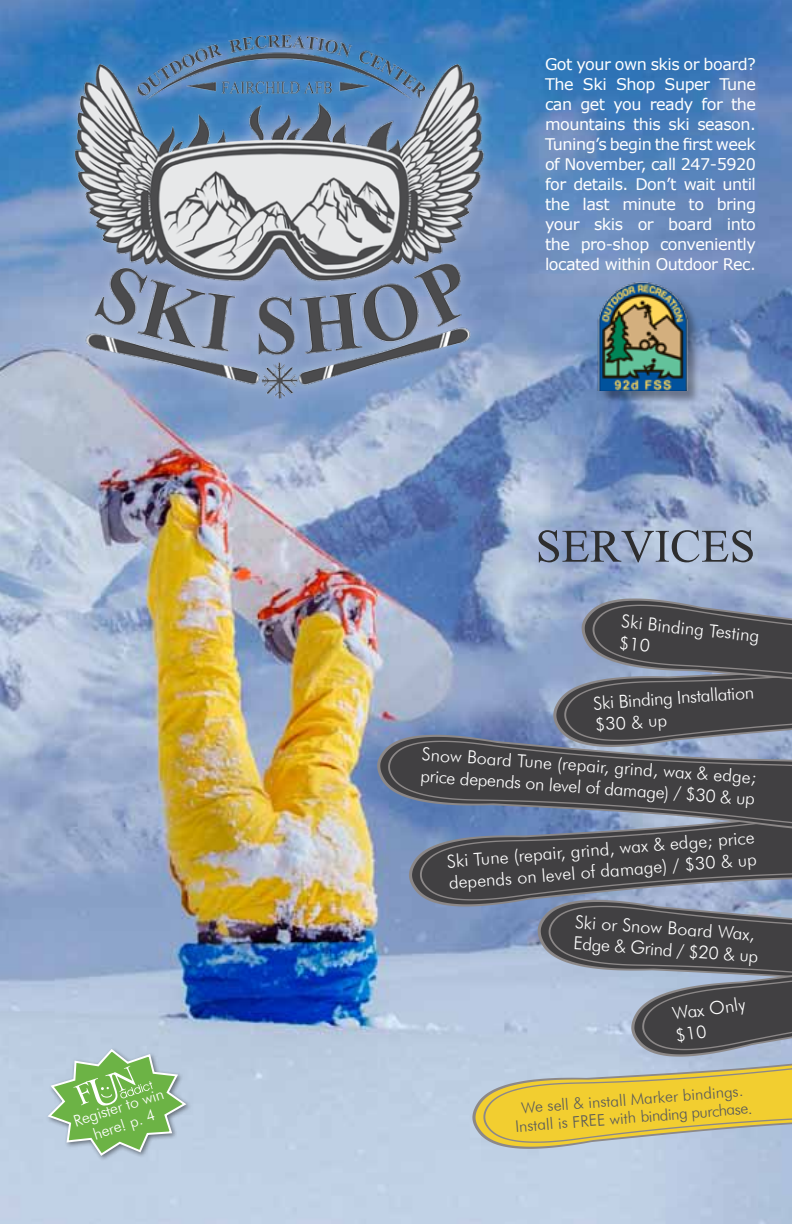
<style>
.page{position:relative;width:792px;height:1224px;background:#fff}
.page>*{position:absolute;margin:0;border:0;box-sizing:border-box;transform-origin:0 0}
.t1{font:70.6px "Angsana New";color:#2e2e2f}
.t2{font:300 18px/21.6px "Futura BT";color:#fff}
.t3{font:16px/20px "Verdana";letter-spacing:-.03em;color:#fff;text-align:justify}
.t4{font:300 16px/18px "Futura BT";color:#58595b;text-align:center}
.t5{font:300 16px/18px "Futura BT";color:#fff;text-align:center}
</style>
<div class="page">
<img style="left:0;top:0;width:792px;height:1224px">
<div style="left:599px;top:284px;width:101px;height:119px;background:#000;opacity:.33"></div>
<img style="left:596px;top:281px;width:92px;height:109px">
<div style="left:45px;top:1047px;width:147px;height:115px;background:#bfd0e4"></div>
<svg style="left:48px;top:1048px;width:140px;height:109px"></svg>
<img style="left:54px;top:13px;width:465px;height:432px">
<svg style="left:377px;top:598px;width:415px;height:459px"></svg>
<svg style="left:472px;top:1064px;width:320px;height:85px"></svg>
<p class="t5" style="left:71px;top:1113px;width:95px;rotate:-18deg">Register to win here! p. 4</p>
<p class="t3" style="left:545px;top:54px;width:213px">Got your own skis or board?<br>The Ski Shop Super Tune can get you ready for the mountains this ski season.<br>Tuning’s begin the first week of November, call 247-5920 for details. Don’t wait until the last minute to bring your skis or board into the pro-shop conveniently located within Outdoor Rec.</p>
<h1 class="t1" style="left:536px;top:495px;width:221px">SERVICES</h1>
<p class="t2" style="left:623px;top:610px;width:140px;rotate:6deg">Ski Binding Testing $10</p>
<p class="t2" style="left:593px;top:692px;width:162px;rotate:-4deg">Ski Binding Installation $30 &amp; up</p>
<p class="t2" style="left:423px;top:743px;width:337px;rotate:4deg">Snow Board Tune (repair, grind, wax &amp; edge; price depends on level of damage) / $30 &amp; up</p>
<p class="t2" style="left:446px;top:849px;width:311px;rotate:-4deg">Ski Tune (repair, grind, wax &amp; edge; price depends on level of damage) / $30 &amp; up</p>
<p class="t2" style="left:576px;top:911px;width:187px;rotate:4deg">Ski or Snow Board Wax,<br>Edge &amp; Grind / $20 &amp; up</p>
<p class="t2" style="left:671px;top:1004px;width:75px;rotate:-9deg">Wax Only $10</p>
<p class="t4" style="left:513px;top:1100px;width:239px;rotate:-5deg">We sell &amp; install Marker bindings.<br>Install is FREE with binding purchase.</p>
</div>
